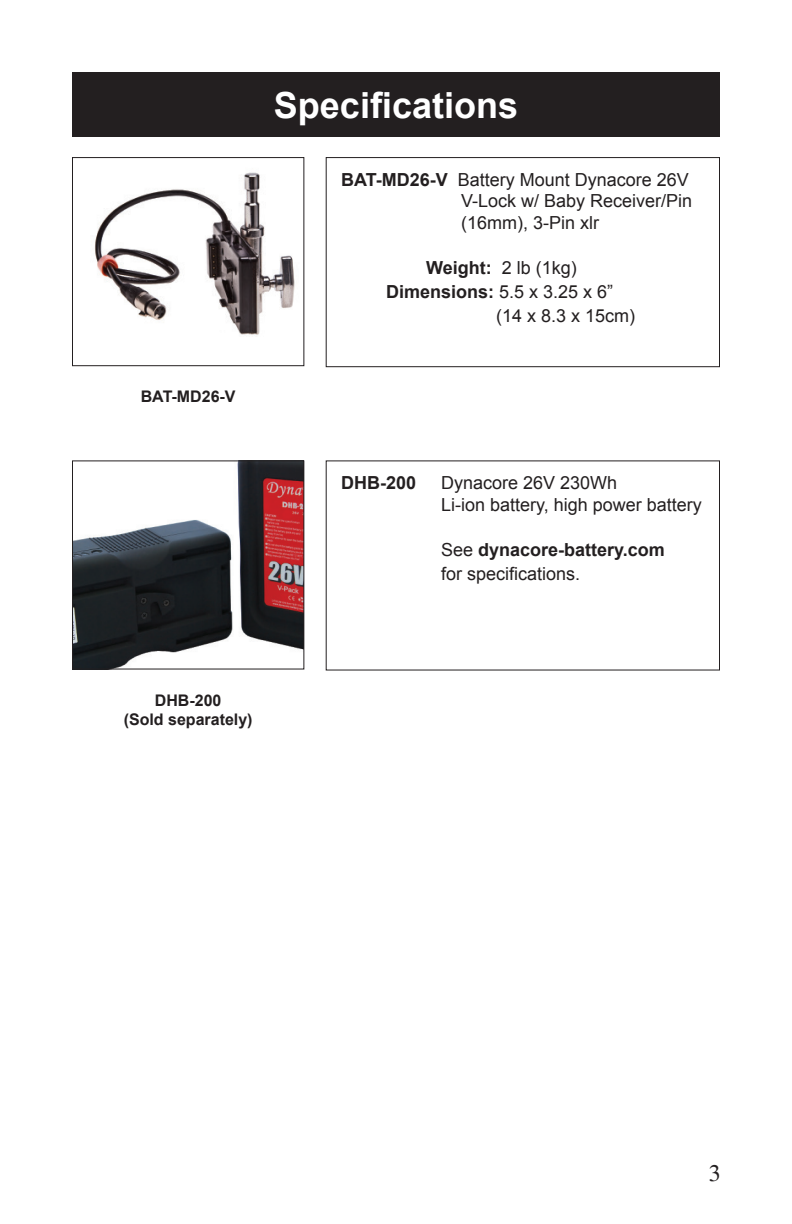
<style>
.page{position:relative;width:792px;height:1224px;background:#fff}
.page>*{position:absolute;margin:0;border:0;box-sizing:border-box;transform-origin:0 0}
.t1{font:700 36px "Arial";color:#fff}
.t2{font:24px "Times";color:#231f20}
.t3{font:18px/21.6px "Arial";color:#231f20}
.t4{font:700 18px "Arial";color:#231f20}
.t5{font:700 16px/19.2px "Arial";color:#231f20;text-align:center}
.s1{font-weight:700}
.s2{font-weight:400}
</style>
<div class="page">
<div style="left:72px;top:72px;width:648px;height:65px;background:#231f20"></div>
<img style="left:94px;top:172px;width:201px;height:163px">
<div style="left:72px;top:157px;width:232px;height:209px;border:1px solid #231f20"></div>
<img style="left:74px;top:462px;width:228px;height:206px">
<div style="left:72px;top:460px;width:232px;height:210px;border:1px solid #231f20"></div>
<div style="left:326px;top:157px;width:394px;height:210px;border:1px solid #231f20"></div>
<p class="t5" style="left:141px;top:388px;width:96px">BAT-MD26-V</p>
<h1 class="t1" style="left:274px;top:82px;width:246px">Specifications</h1>
<p class="t3" style="left:461px;top:169px;width:233px;text-indent:-120px"><span class="s1">BAT-MD26-V</span> Battery Mount Dynacore 26V<br>V-Lock w/ Baby Receiver/Pin (16mm), 3-Pin xlr</p>
<p class="t3" style="left:426px;top:257px;width:152px"><span class="s1">Weight:</span> 2 lb (1kg)</p>
<p class="t4" style="left:386px;top:280px;width:229px">Dimensions: <span class="s2">5.5 x 3.25 x 6”</span></p>
<p class="t3" style="left:496px;top:305px;width:141px">(14 x 8.3 x 15cm)</p>
<p class="t4" style="left:341px;top:471px;width:77px">DHB-200</p>
<p class="t3" style="left:441px;top:472px;width:262px">Dynacore 26V 230Wh<br>Li-ion battery, high power battery</p>
<p class="t3" style="left:441px;top:538px;width:225px;line-height:24px">See <span class="s1">dynacore-battery.com </span>for specifications.</p>
<p class="t5" style="left:124px;top:691px;width:130px">DHB-200<br>(Sold separately)</p>
<h2 class="t2" style="left:709px;top:1160px;width:13px">3</h2>
</div>
